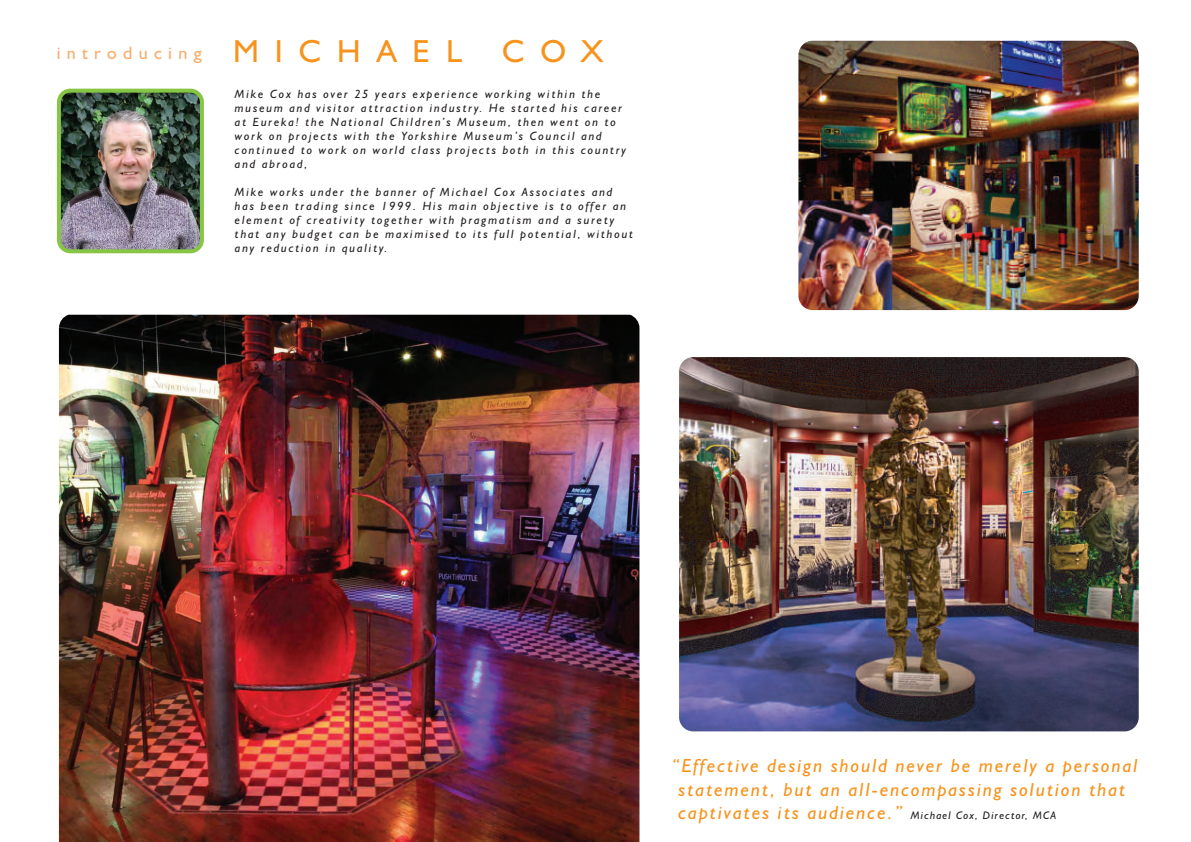
<style>
.page{position:relative;width:1191px;height:842px;background:#fff}
.page>*{position:absolute;margin:0;border:0;box-sizing:border-box;transform-origin:0 0}
.t1{font:32px "Humanist 521 BT";color:#f7931d}
.t2{font:italic 19px/23.6px "Humanist 521 BT";letter-spacing:.1em;color:#f7931d}
.t3{font:18px "Humanist 521 BT";letter-spacing:.35em;color:#f9ae6e}
.t4{font:italic 12px/14px "Humanist 521 BT";letter-spacing:.15em;color:#231f20}
.s1{font-size:32px;color:#f7931d}
.s2{font-size:11px;color:#231f20}
</style>
<div class="page">
<img style="left:679px;top:357px;width:459px;height:374px">
<img style="left:62px;top:94px;width:137px;height:154px">
<div style="left:57px;top:89px;width:147px;height:164px;border:4px solid #87c545;border-radius:12px"></div>
<img style="left:798px;top:41px;width:340px;height:269px">
<img style="left:59px;top:315px;width:580px;height:527px">
<h3 class="t3" style="left:57px;top:42px;width:407px">introducing <span class="s1">MICHAEL</span></h3>
<h1 class="t1" style="left:502px;top:31px;width:103px">COX</h1>
<p class="t4" style="left:235px;top:86px;width:393px">Mike Cox has over 25 years experience working within the museum and visitor attraction industry. He started his career at Eureka! the National Children’s Museum, then went on to work on projects with the Yorkshire Museum’s Council and continued to work on world class projects both in this country and abroad,</p>
<p class="t4" style="left:235px;top:184px;width:400px">Mike works under the banner of Michael Cox Associates and has been trading since 1999. His main objective is to offer an element of creativity together with pragmatism and a surety that any budget can be maximised to its full potential, without any reduction in quality.</p>
<h2 class="t2" style="left:678px;top:753px;width:460px;text-indent:-7px">“Effective design should never be merely a personal statement, but an all-encompassing solution that captivates its audience.” <span class="s2">Michael Cox, Director, MCA</span></h2>
</div>
